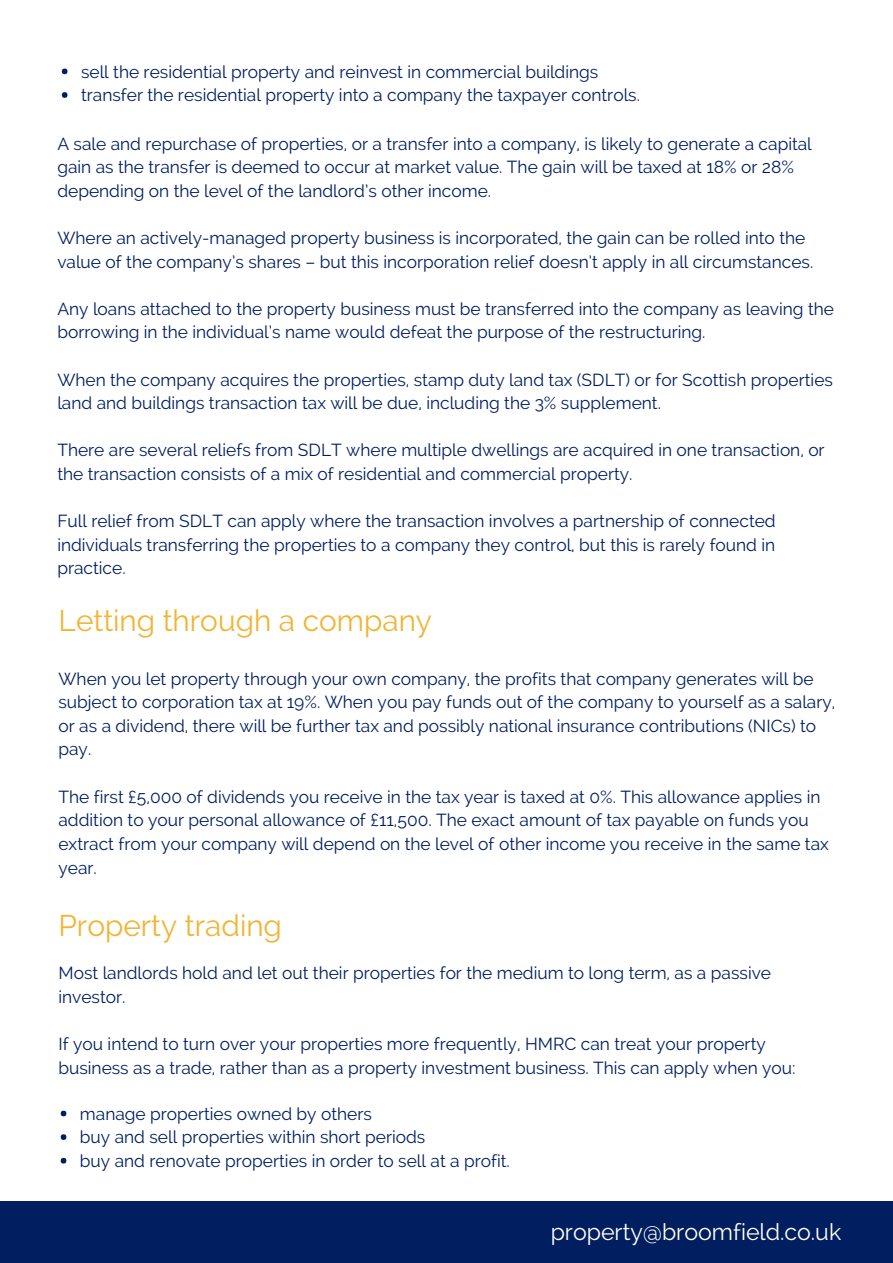
<style>
.page{position:relative;width:893px;height:1263px;background:#fff}
.page>*{position:absolute;margin:0;border:0;box-sizing:border-box;transform-origin:0 0}
.t1{font:29.7px "Raleway";color:#f1b434}
.t2{font:23.1px "Raleway";color:#fffff0}
.t3{font:17.4px/23.5px "Raleway";color:#001e60}
</style>
<div class="page">
<div style="left:0;top:1200px;width:892px;height:62px;background:#001e60"></div>
<svg style="left:61px;top:1111px;width:5px;height:5px"></svg>
<svg style="left:61px;top:1134px;width:5px;height:6px"></svg>
<svg style="left:61px;top:1158px;width:5px;height:5px"></svg>
<svg style="left:62px;top:69px;width:5px;height:5px"></svg>
<svg style="left:62px;top:92px;width:5px;height:6px"></svg>
<p class="t3" style="left:81px;top:60px;width:560px">sell the residential property and reinvest in commercial buildings transfer the residential property into a company the taxpayer controls.</p>
<p class="t3" style="left:57px;top:132px;width:756px">A sale and repurchase of properties, or a transfer into a company, is likely to generate a capital gain as the transfer is deemed to occur at market value. The gain will be taxed at 18% or 28% depending on the level of the landlord’s other income.</p>
<p class="t3" style="left:57px;top:226px;width:757px">Where an actively-managed property business is incorporated, the gain can be rolled into the value of the company’s shares – but this incorporation relief doesn’t apply in all circumstances.</p>
<p class="t3" style="left:57px;top:297px;width:778px">Any loans attached to the property business must be transferred into the company as leaving the borrowing in the individual’s name would defeat the purpose of the restructuring.</p>
<p class="t3" style="left:57px;top:368px;width:777px">When the company acquires the properties, stamp duty land tax (SDLT) or for Scottish properties land and buildings transaction tax will be due, including the 3% supplement.</p>
<p class="t3" style="left:57px;top:438px;width:768px">There are several reliefs from SDLT where multiple dwellings are acquired in one transaction, or the transaction consists of a mix of residential and commercial property.</p>
<p class="t3" style="left:57px;top:509px;width:720px;text-align:justify">Full relief from SDLT can apply where the transaction involves a partnership of connected individuals transferring the properties to a company they control, but this is rarely found in practice.</p>
<h1 class="t1" style="left:58px;top:603px;width:375px">Letting through a company</h1>
<p class="t3" style="left:58px;top:667px;width:778px">When you let property through your own company, the profits that company generates will be subject to corporation tax at 19%. When you pay funds out of the company to yourself as a salary, or as a dividend, there will be further tax and possibly national insurance contributions (NICs) to pay.</p>
<p class="t3" style="left:58px;top:785px;width:772px">The first £5,000 of dividends you receive in the tax year is taxed at 0%. This allowance applies in addition to your personal allowance of £11,500. The exact amount of tax payable on funds you extract from your company will depend on the level of other income you receive in the same tax year.</p>
<h1 class="t1" style="left:58px;top:908px;width:225px">Property trading</h1>
<p class="t3" style="left:58px;top:961px;width:714px">Most landlords hold and let out their properties for the medium to long term, as a passive investor.</p>
<p class="t3" style="left:58px;top:1032px;width:738px">If you intend to turn over your properties more frequently, HMRC can treat your property business as a trade, rather than as a property investment business. This can apply when you:</p>
<p class="t3" style="left:80px;top:1102px;width:431px">manage properties owned by others<br>buy and sell properties within short periods<br>buy and renovate properties in order to sell at a profit.</p>
<h2 class="t2" style="left:550px;top:1218px;width:292px">property@broomfield.co.uk</h2>
</div>
